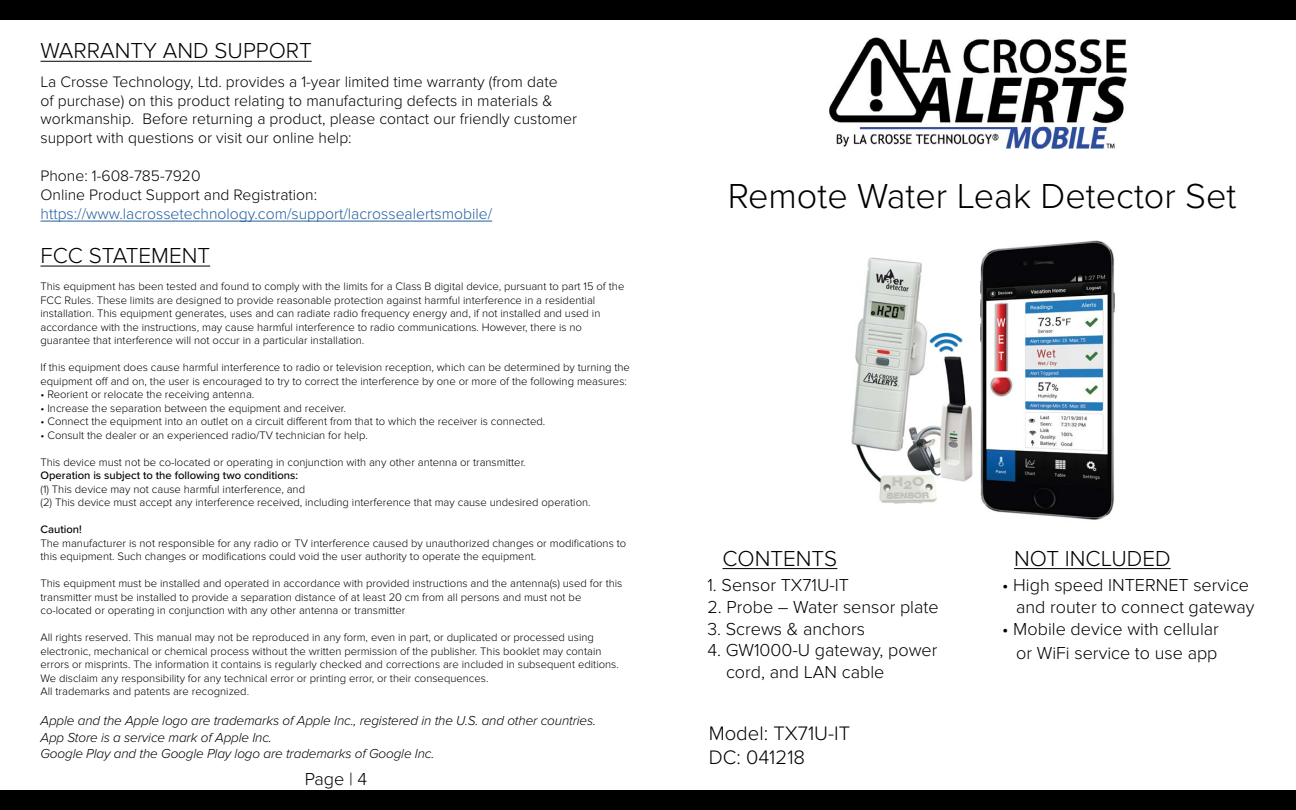
<style>
.page{position:relative;width:1296px;height:810px;background:#fff}
.page>*{position:absolute;margin:0;border:0;box-sizing:border-box;transform-origin:0 0}
.t1{font:300 36px "Proxima Nova";color:#000}
.t2{font:300 22.5px "Proxima Nova";color:#000}
.t3{font:300 20.25px/24.3px "Proxima Nova";color:#000}
.t4{font:300 18px/21.6px "Proxima Nova";color:#000;text-align:right}
.t5{font:300 15.75px/18.9px "Proxima Nova";color:#000}
.t6{font:300 15.75px "Proxima Nova";color:#215e9e}
.t7{font:italic 300 13.5px/16.2px "Proxima Nova";letter-spacing:-.01em;color:#000}
.t8{font:300 11.25px/13.5px "Proxima Nova";color:#000}
.t9{font:500 11.25px "Proxima Nova";color:#000}
</style>
<div class="page">
<div style="left:0;top:0;width:1296px;height:19px;background:#000"></div>
<div style="left:0;top:791px;width:1296px;height:19px;background:#000"></div>
<hr style="left:40px;top:221px;width:452px;height:1px;background:#215e9e">
<hr style="left:40px;top:61px;width:272px;height:1px;background:#000">
<img style="left:829px;top:37px;width:298px;height:113px">
<hr style="left:40px;top:266px;width:170px;height:1px;background:#000">
<hr style="left:723px;top:568px;width:114px;height:1px;background:#000">
<hr style="left:1014px;top:568px;width:157px;height:1px;background:#000">
<img style="left:851px;top:240px;width:264px;height:280px">
<h2 class="t2" style="left:40px;top:38px;width:273px">WARRANTY AND SUPPORT</h2>
<p class="t5" style="left:40px;top:72px;width:538px">La Crosse Technology, Ltd. provides a 1-year limited time warranty (from date<br>of purchase) on this product relating to manufacturing defects in materials &amp; workmanship. Before returning a product, please contact our friendly customer support with questions or visit our online help:</p>
<h3 class="t5" style="left:40px;top:167px;width:278px">Phone: 1-608-785-7920<br>Online Product Support and Registration:</h3>
<h3 class="t6" style="left:40px;top:205px;width:453px">https://www.lacrossetechnology.com/support/lacrossealertsmobile/</h3>
<h2 class="t2" style="left:40px;top:243px;width:171px">FCC STATEMENT</h2>
<p class="t8" style="left:40px;top:280px;width:585px">This equipment has been tested and found to comply with the limits for a Class B digital device, pursuant to part 15 of the FCC Rules. These limits are designed to provide reasonable protection against harmful interference in a residential installation. This equipment generates, uses and can radiate radio frequency energy and, if not installed and used in accordance with the instructions, may cause harmful interference to radio communications. However, there is no guarantee that interference will not occur in a particular installation.</p>
<p class="t8" style="left:40px;top:361px;width:591px">If this equipment does cause harmful interference to radio or television reception, which can be determined by turning the equipment off and on, the user is encouraged to try to correct the interference by one or more of the following measures:</p>
<p class="t8" style="left:40px;top:388px;width:215px">• Reorient or relocate the receiving antenna.</p>
<p class="t8" style="left:40px;top:401px;width:307px">• Increase the separation between the equipment and receiver.</p>
<p class="t8" style="left:40px;top:415px;width:506px">• Connect the equipment into an outlet on a circuit different from that to which the receiver is connected.</p>
<p class="t8" style="left:40px;top:428px;width:329px">• Consult the dealer or an experienced radio/TV technician for help.</p>
<p class="t8" style="left:40px;top:455px;width:487px">This device must not be co-located or operating in conjunction with any other antenna or transmitter.</p>
<p class="t9" style="left:40px;top:467px;width:259px">Operation is subject to the following two conditions:</p>
<p class="t8" style="left:40px;top:482px;width:552px">(1) This device may not cause harmful interference, and<br>(2) This device must accept any interference received, including interference that may cause undesired operation.</p>
<p class="t9" style="left:40px;top:521px;width:43px">Caution!</p>
<p class="t8" style="left:40px;top:536px;width:587px">The manufacturer is not responsible for any radio or TV interference caused by unauthorized changes or modifications to this equipment. Such changes or modifications could void the user authority to operate the equipment.</p>
<p class="t8" style="left:40px;top:577px;width:583px">This equipment must be installed and operated in accordance with provided instructions and the antenna(s) used for this transmitter must be installed to provide a separation distance of at least 20 cm from all persons and must not be co-located or operating in conjunction with any other antenna or transmitter</p>
<p class="t8" style="left:40px;top:631px;width:580px">All rights reserved. This manual may not be reproduced in any form, even in part, or duplicated or processed using electronic, mechanical or chemical process without the written permission of the publisher. This booklet may contain errors or misprints. The information it contains is regularly checked and corrections are included in subsequent editions.<br>We disclaim any responsibility for any technical error or printing error, or their consequences.<br>All trademarks and patents are recognized.</p>
<p class="t7" style="left:40px;top:713px;width:557px">Apple and the Apple logo are trademarks of Apple Inc., registered in the U.S. and other countries.<br>App Store is a service mark of Apple Inc.<br>Google Play and the Google Play logo are trademarks of Google Inc.</p>
<h3 class="t4" style="left:305px;top:769px;width:64px">Page | 4</h3>
<h1 class="t1" style="left:728px;top:176px;width:510px">Remote Water Leak Detector Set</h1>
<h2 class="t2" style="left:723px;top:545px;width:116px">CONTENTS</h2>
<h2 class="t2" style="left:1014px;top:545px;width:158px">NOT INCLUDED</h2>
<h3 class="t4" style="left:707px;top:575px;width:143px">1. Sensor TX71U-IT</h3>
<h3 class="t4" style="left:707px;top:596px;width:233px">2. Probe – Water sensor plate</h3>
<h3 class="t4" style="left:707px;top:618px;width:159px">3. Screws &amp; anchors</h3>
<h3 class="t4" style="left:726px;top:640px;width:213px;text-align:left;text-indent:-19px">4. GW1000-U gateway, power cord, and LAN cable</h3>
<h3 class="t4" style="left:1002px;top:575px;width:254px">• High speed INTERNET service and router to connect gateway</h3>
<h3 class="t4" style="left:1002px;top:617px;width:218px;line-height:24.3px">• Mobile device with cellular or WiFi service to use app</h3>
<h3 class="t3" style="left:709px;top:721px;width:143px">Model: TX71U-IT<br>DC: 041218</h3>
</div>
